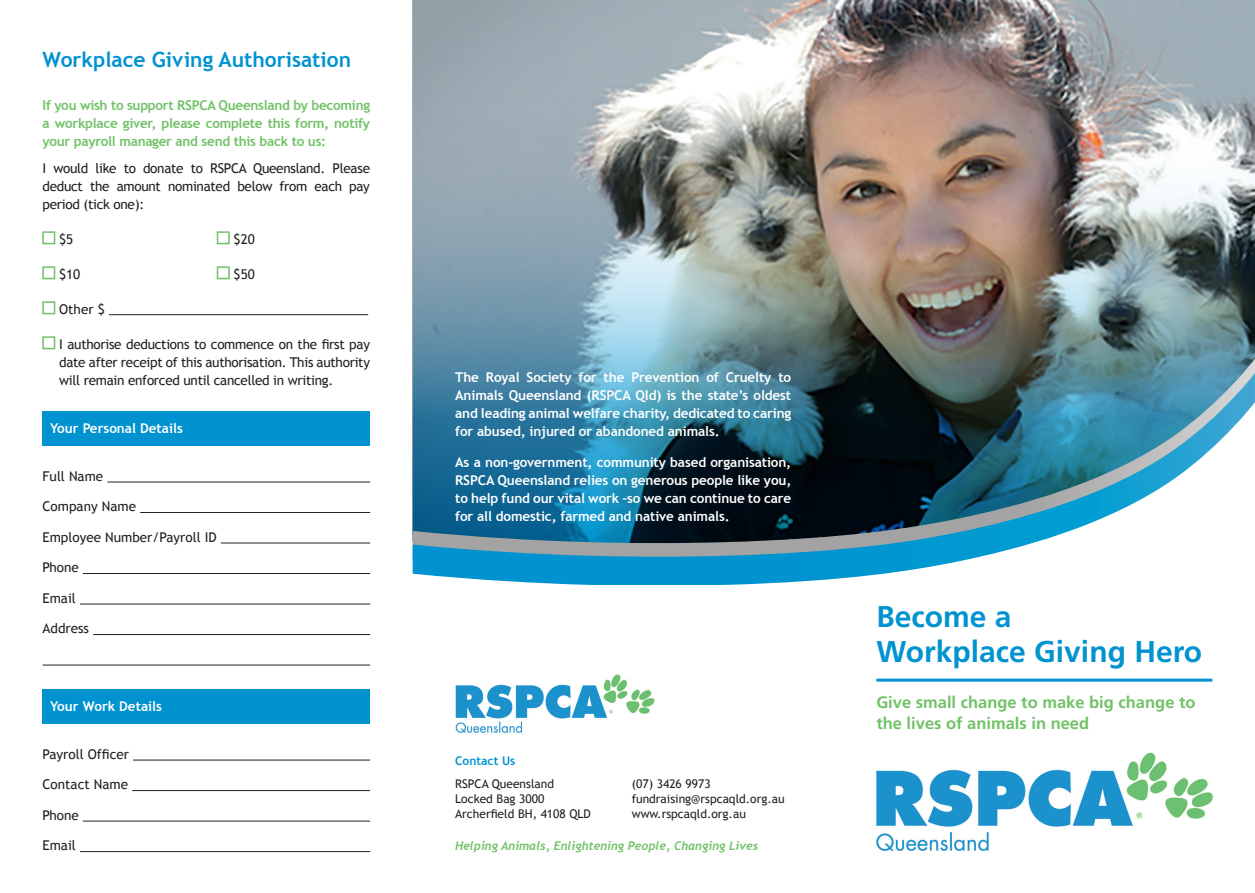
<style>
.page{position:relative;width:1255px;height:893px;background:#fff}
.page>*{position:absolute;margin:0;border:0;box-sizing:border-box;transform-origin:0 0}
.t1{font:700 30px/34.5px "Frutiger LT Std";color:#0093d0}
.MYAHC_DL_cover_H1{font:700 21px "Trebuchet MS";color:#0093d0}
.t2{font:700 16.5px/21px "Frutiger LT Std";color:#71c167}
.MYAHC_DL_cover_H1-2{font:700 13.5px/18px "Trebuchet MS";letter-spacing:-.01em;color:#fff;text-align:justify}
.MYAHC_DL_cover_H1-3{font:13.5px/18px "Trebuchet MS";letter-spacing:-.02em;color:#231f20;text-align:justify}
.MYAHC_DL_cover_H1-4{font:700 13.5px/18px "Trebuchet MS";letter-spacing:-.02em;color:#71c167;text-align:justify}
.MYAHC_DL_cover_H1-5{font:13.5px "Trebuchet MS";color:#231f20}
.MYAHC_DL_cover_H1-6{font:12px/15px "Trebuchet MS";color:#231f20}
.MYAHC_DL_cover_H1-7{font:italic 700 12px "Trebuchet";color:#71c167}
.MYAHC_DL_cover_H1-8{font:700 12px "Trebuchet MS";color:#0093d0}
</style>
<div class="page">
<div style="left:42px;top:231px;width:13px;height:13px;border:2px solid #71c167"></div>
<div style="left:42px;top:266px;width:13px;height:13px;border:2px solid #71c167"></div>
<div style="left:217px;top:231px;width:13px;height:13px;border:2px solid #71c167"></div>
<div style="left:217px;top:266px;width:13px;height:13px;border:2px solid #71c167"></div>
<hr style="left:109px;top:314px;width:259px;height:1px;background:#231f20">
<div style="left:42px;top:301px;width:13px;height:13px;border:2px solid #71c167"></div>
<div style="left:42px;top:336px;width:13px;height:13px;border:2px solid #71c167"></div>
<img style="left:412px;top:0;width:842px;height:55px">
<img style="left:412px;top:55px;width:842px;height:304px">
<img style="left:876px;top:752px;width:337px;height:99px">
<img style="left:455px;top:674px;width:200px;height:59px">
<hr style="left:876px;top:679px;width:336px;height:3px;background:#0093d0">
<div style="left:43px;top:689px;width:327px;height:34px;background:#0093d0"></div>
<hr style="left:42px;top:689px;width:1px;height:34px;background:#0093d0">
<div style="left:43px;top:411px;width:327px;height:34px;background:#0093d0"></div>
<hr style="left:42px;top:411px;width:1px;height:34px;background:#0093d0">
<hr style="left:107px;top:482px;width:263px;height:1px;background:#231f20">
<hr style="left:140px;top:512px;width:230px;height:1px;background:#231f20">
<hr style="left:221px;top:543px;width:149px;height:1px;background:#231f20">
<hr style="left:83px;top:573px;width:287px;height:1px;background:#231f20">
<hr style="left:80px;top:604px;width:290px;height:1px;background:#231f20">
<hr style="left:93px;top:634px;width:277px;height:1px;background:#231f20">
<hr style="left:43px;top:665px;width:327px;height:1px;background:#231f20">
<hr style="left:133px;top:760px;width:237px;height:1px;background:#231f20">
<hr style="left:132px;top:790px;width:238px;height:1px;background:#231f20">
<hr style="left:83px;top:821px;width:287px;height:1px;background:#231f20">
<hr style="left:80px;top:851px;width:290px;height:1px;background:#231f20">
<svg style="left:419px;top:349px;width:835px;height:10px;background:#5e8089"></svg>
<svg style="left:412px;top:359px;width:842px;height:14px;background:#557c89"></svg>
<img style="left:412px;top:373px;width:842px;height:212px">
<p class="MYAHC_DL_cover_H1" style="left:43px;top:46px;width:310px">Workplace Giving Authorisation</p>
<p class="MYAHC_DL_cover_H1-4" style="left:43px;top:96px;width:329px">If you wish to support RSPCA Queensland by becoming a workplace giver, please complete this form, notify your payroll manager and send this back to us:</p>
<p class="MYAHC_DL_cover_H1-3" style="left:43px;top:159px;width:329px">I would like to donate to RSPCA Queensland. Please deduct the amount nominated below from each pay period (tick one):</p>
<p class="MYAHC_DL_cover_H1-3" style="left:59px;top:230px;width:16px">$5</p>
<p class="MYAHC_DL_cover_H1-3" style="left:59px;top:265px;width:23px">$10</p>
<p class="MYAHC_DL_cover_H1-3" style="left:233px;top:230px;width:23px">$20</p>
<p class="MYAHC_DL_cover_H1-3" style="left:233px;top:265px;width:23px">$50</p>
<p class="MYAHC_DL_cover_H1-3" style="left:59px;top:300px;width:47px">Other $</p>
<p class="MYAHC_DL_cover_H1-3" style="left:59px;top:335px;width:312px">I authorise deductions to commence on the first pay date after receipt of this authorisation. This authority will remain enforced until cancelled in writing.</p>
<p class="MYAHC_DL_cover_H1-2" style="left:50px;top:420px;width:134px">Your Personal Details</p>
<p class="MYAHC_DL_cover_H1-5" style="left:43px;top:468px;width:62px">Full Name</p>
<p class="MYAHC_DL_cover_H1-5" style="left:43px;top:499px;width:95px">Company Name</p>
<p class="MYAHC_DL_cover_H1-5" style="left:43px;top:529px;width:176px">Employee Number/Payroll ID</p>
<p class="MYAHC_DL_cover_H1-3" style="left:43px;top:559px;width:38px">Phone</p>
<p class="MYAHC_DL_cover_H1-3" style="left:43px;top:589px;width:35px">Email</p>
<p class="MYAHC_DL_cover_H1-5" style="left:43px;top:621px;width:48px">Address</p>
<p class="MYAHC_DL_cover_H1-2" style="left:50px;top:698px;width:113px">Your Work Details</p>
<p class="MYAHC_DL_cover_H1-5" style="left:43px;top:746px;width:88px">Payroll Officer</p>
<p class="MYAHC_DL_cover_H1-5" style="left:43px;top:777px;width:87px">Contact Name</p>
<p class="MYAHC_DL_cover_H1-3" style="left:43px;top:806px;width:38px">Phone</p>
<p class="MYAHC_DL_cover_H1-3" style="left:43px;top:837px;width:35px">Email</p>
<p class="MYAHC_DL_cover_H1-2" style="left:455px;top:368px;width:337px">The Royal Society for the Prevention of Cruelty to Animals Queensland (RSPCA Qld) is the state’s oldest and leading animal welfare charity, dedicated to caring for abused, injured or abandoned animals.</p>
<p class="MYAHC_DL_cover_H1-2" style="left:455px;top:453px;width:337px">As a non-government, community based organisation, RSPCA Queensland relies on generous people like you, to help fund our vital work –so we can continue to care for all domestic, farmed and native animals.</p>
<p class="MYAHC_DL_cover_H1-8" style="left:455px;top:753px;width:62px">Contact Us</p>
<p class="MYAHC_DL_cover_H1-6" style="left:455px;top:777px;width:137px">RSPCA Queensland<br>Locked Bag 3000<br>Archerfield BH, 4108 QLD</p>
<p class="MYAHC_DL_cover_H1-6" style="left:631px;top:777px;width:154px">(07) 3426 9973 fundraising@rspcaqld.org.au www.rspcaqld.org.au</p>
<p class="MYAHC_DL_cover_H1-7" style="left:455px;top:839px;width:304px">Helping Animals, Enlightening People, Changing Lives</p>
<p class="t1" style="left:876px;top:600px;width:327px">Become a<br>Workplace Giving Hero</p>
<p class="t2" style="left:876px;top:692px;width:321px">Give small change to make big change to the lives of animals in need</p>
</div>
